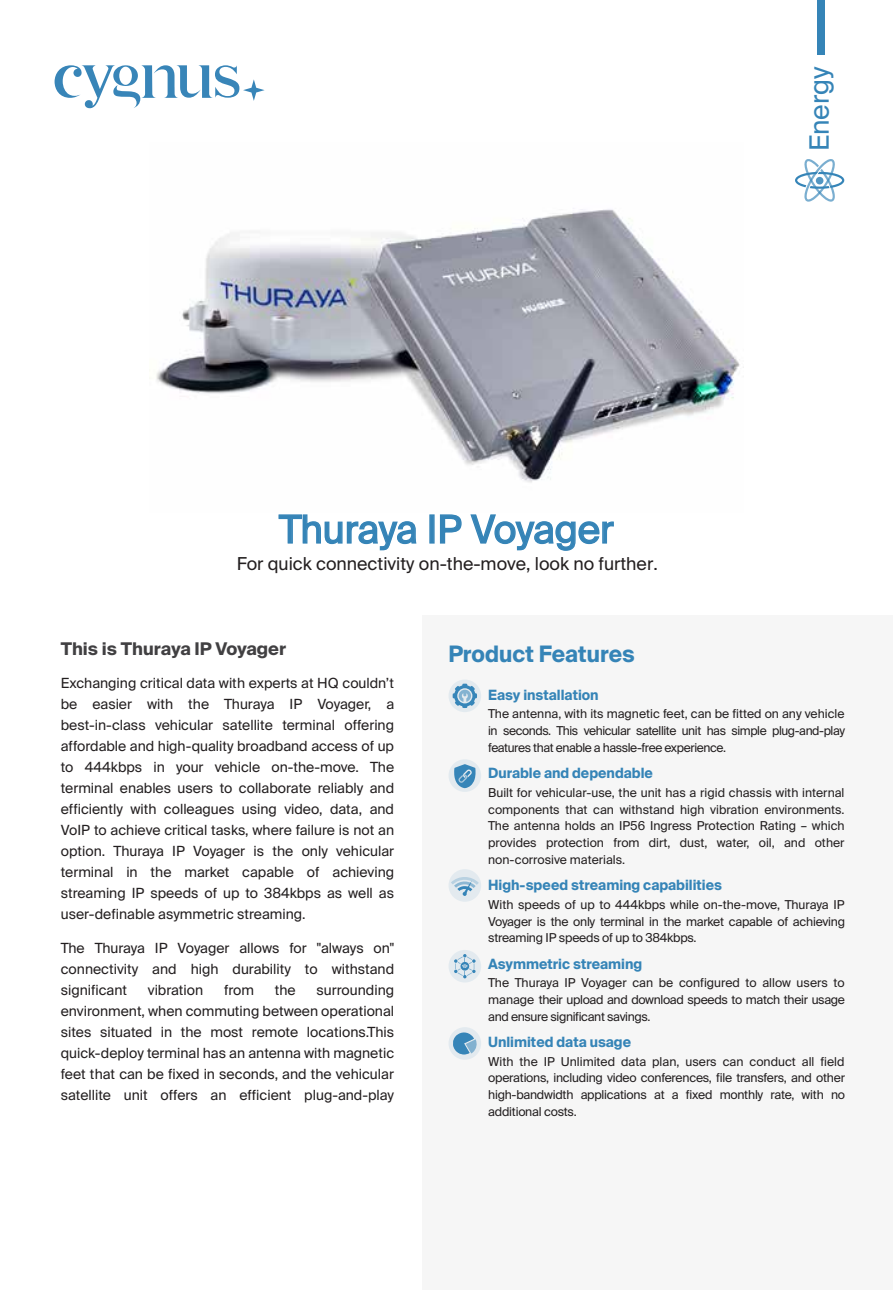
<style>
.page{position:relative;width:893px;height:1290px;background:#fff}
.page>*{position:absolute;margin:0;border:0;box-sizing:border-box;transform-origin:0 0}
.t1{font:38.5px "Suisse Intl";letter-spacing:-.005em;color:#3584b7}
.t2{font:26.6px "Suisse Intl";letter-spacing:-.01em;color:#3584b7}
.t3{font:700 22.75px "Suisse Intl";color:#3584b7;scale:.95 1}
.t4{font:17.85px "Suisse Intl";color:#231f20}
.t5{font:700 17.5px "Suisse Intl";color:#414042}
.t6{font:700 14.17px "Suisse Intl";color:#3584b7;scale:.95 1}
.t7{font:14px/21px "Suisse Intl";color:#231f20;text-align:justify}
.t8{font:12.25px/16.8px "Suisse Intl";letter-spacing:-.02em;color:#231f20;text-align:justify}
</style>
<div class="page">
<img style="left:156px;top:209px;width:588px;height:274px">
<div style="left:817px;top:0;width:7px;height:55px;background:#3584b7"></div>
<svg style="left:795px;top:159px;width:49px;height:43px"></svg>
<div style="left:816px;top:177px;width:7px;height:7px;background:#5296c2;border-radius:50%"></div>
<svg style="left:278px;top:514px;width:139px;height:37px"></svg>
<svg style="left:439px;top:514px;width:23px;height:30px"></svg>
<svg style="left:470px;top:514px;width:144px;height:37px"></svg>
<div style="left:422px;top:616px;width:471px;height:674px;background:#f6f6f6"></div>
<svg style="left:448px;top:679px;width:33px;height:33px"></svg>
<svg style="left:453px;top:684px;width:24px;height:24px"></svg>
<div style="left:448px;top:759px;width:33px;height:33px;background:#e3eaef;border-radius:50%"></div>
<svg style="left:454px;top:764px;width:22px;height:24px"></svg>
<div style="left:448px;top:869px;width:33px;height:33px;background:#e3eaef;border-radius:50%"></div>
<svg style="left:451px;top:877px;width:28px;height:19px"></svg>
<div style="left:448px;top:950px;width:33px;height:32px;background:#e3eaef;border-radius:50%"></div>
<svg style="left:454px;top:954px;width:22px;height:24px"></svg>
<div style="left:448px;top:1027px;width:33px;height:33px;background:#e3eaef;border-radius:50%"></div>
<svg style="left:453px;top:1031px;width:24px;height:24px"></svg>
<svg style="left:55px;top:65px;width:210px;height:44px"></svg>
<h1 class="t1" style="left:279px;top:507px;width:336px">Thuraya IP Voyager</h1>
<h3 class="t4" style="left:237px;top:554px;width:422px">For quick connectivity on-the-move, look no further.</h3>
<h2 class="t2" style="left:804px;top:151px;width:85px;rotate:-90deg">Energy</h2>
<h3 class="t5" style="left:61px;top:639px;width:227px">This is Thuraya IP Voyager</h3>
<p class="t7" style="left:61px;top:673px;width:335px">Exchanging critical data with experts at HQ couldn’t be easier with the Thuraya IP Voyager, a best-in-class vehicular satellite terminal offering affordable and high-quality broadband access of up to 444kbps in your vehicle on-the-move. The terminal enables users to collaborate reliably and efficiently with colleagues using video, data, and VoIP to achieve critical tasks, where failure is not an option. Thuraya IP Voyager is the only vehicular terminal in the market capable of achieving streaming IP speeds of up to 384kbps as well as user-definable asymmetric streaming.</p>
<p class="t7" style="left:61px;top:937px;width:335px">The Thuraya IP Voyager allows for "always on" connectivity and high durability to withstand significant</p>
<p class="t7" style="left:61px;top:979px;width:335px;text-indent:256px">surrounding environment, when commuting between operational sites situated in the most remote locations.This quick-deploy terminal has an antenna with magnetic feet that can be fixed in seconds, and the vehicular satellite unit offers an efficient plug-and-play</p>
<p class="t7" style="left:148px;top:979px;width:57px">vibration</p>
<p class="t7" style="left:224px;top:979px;width:32px">from</p>
<p class="t7" style="left:275px;top:979px;width:22px">the</p>
<h3 class="t3" style="left:448px;top:641px;width:197px">Product Features</h3>
<p class="t6" style="left:488px;top:686px;width:118px">Easy installation</p>
<p class="t8" style="left:488px;top:706px;width:358px">The antenna, with its magnetic feet, can be fitted on any vehicle in seconds. This vehicular satellite unit has simple plug-and-play features that enable a hassle-free experience.</p>
<p class="t6" style="left:488px;top:765px;width:175px">Durable and dependable</p>
<p class="t8" style="left:488px;top:784px;width:358px">Built for vehicular-use, the unit has a rigid chassis with internal components that can withstand high vibration environments.<br>The antenna holds an IP56 Ingress Protection Rating – which provides protection from dirt, dust, water, oil, and other non-corrosive materials.</p>
<p class="t6" style="left:488px;top:877px;width:248px">High-speed streaming capabilities</p>
<p class="t8" style="left:488px;top:896px;width:358px">With speeds of up to 444kbps while on-the-move, Thuraya IP Voyager is the only terminal in the market capable of achieving streaming IP speeds of up to 384kbps.</p>
<p class="t6" style="left:488px;top:955px;width:164px">Asymmetric streaming</p>
<p class="t8" style="left:488px;top:974px;width:358px">The Thuraya IP Voyager can be configured to allow users to manage their upload and download speeds to match their usage and ensure significant savings.</p>
<p class="t6" style="left:488px;top:1034px;width:152px">Unlimited data usage</p>
<p class="t8" style="left:488px;top:1053px;width:358px">With the IP Unlimited data plan, users can conduct all field operations, including video conferences, file transfers, and other high-bandwidth applications at a fixed monthly rate, with no additional costs.</p>
</div>
